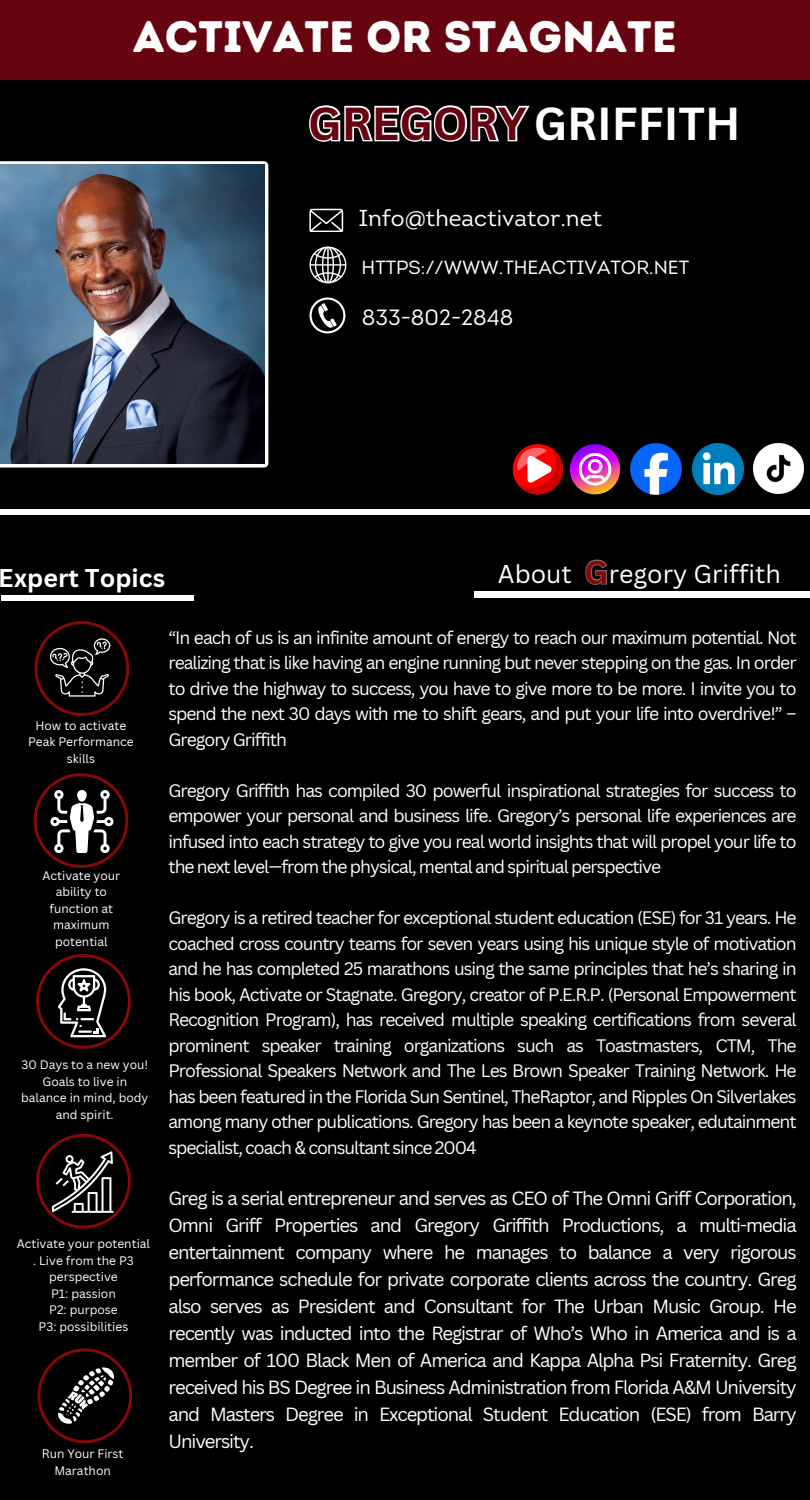
<style>
.page{position:relative;width:810px;height:1500px;background:#000}
.page>*{position:absolute;margin:0;border:0;box-sizing:border-box;transform-origin:0 0}
.t1{font:700 45px "Canva Sans";color:#fff}
.t2{font:44px "Intro Rust Base";color:#fff}
.t3{font:25px "Canva Sans";color:#fff}
.t4{font:700 25px "Canva Sans";color:#fff}
.t5{font:23px "Intro";color:#fff}
.t6{font:22px "Intro";color:#fff}
.t7{font:19px "Intro";color:#fff}
.t8{font:18.6px/27px "Canva Sans";letter-spacing:-.06em;color:#fff;text-align:justify}
.t9{font:17.6px/25.5px "Canva Sans";letter-spacing:-.06em;color:#fff;text-align:justify}
.t10{font:12px/16.5px "Canva Sans";color:#fff;text-align:center}
.s1{color:rgb(0 0 0/0)}
.s2{font-weight:700;font-size:32px;color:rgb(0 0 0/0)}
</style>
<div class="page">
<div style="left:0;top:0;width:810px;height:79px;background:#660410"></div>
<svg style="left:310px;top:246px;width:36px;height:37px"></svg>
<svg style="left:310px;top:297px;width:35px;height:36px"></svg>
<svg style="left:570px;top:444px;width:50px;height:50px"></svg>
<div style="left:0;top:509px;width:810px;height:5px;background:#fff"></div>
<svg style="left:0;top:161px;width:268px;height:306px;background:#c6cbd0"></svg>
<img style="left:0;top:165px;width:264px;height:298px">
<svg style="left:309px;top:209px;width:34px;height:23px"></svg>
<img style="left:692px;top:443px;width:51px;height:51px">
<div style="left:1px;top:596px;width:193px;height:5px;background:#fff"></div>
<div style="left:474px;top:592px;width:336px;height:6px;background:#fff"></div>
<svg style="left:34px;top:621px;width:95px;height:95px"></svg>
<svg style="left:34px;top:773px;width:94px;height:95px"></svg>
<svg style="left:36px;top:954px;width:95px;height:95px"></svg>
<svg style="left:36px;top:1134px;width:95px;height:94px"></svg>
<svg style="left:37px;top:1348px;width:95px;height:95px"></svg>
<svg style="left:585px;top:559px;width:22px;height:26px"></svg>
<svg style="left:513px;top:444px;width:50px;height:50px"></svg>
<img style="left:754px;top:443px;width:50px;height:50px">
<img style="left:630px;top:443px;width:51px;height:51px">
<svg style="left:309px;top:105px;width:221px;height:37px"></svg>
<p class="t2" style="left:133px;top:10px;width:546px">ACTIVATE OR STAGNATE</p>
<p class="t1" style="left:308px;top:92px;width:434px"><span class="s1">GREGORY</span> GRIFFITH</p>
<h4 class="t4" style="left:-1px;top:561px;width:168px">Expert Topics</h4>
<p class="t5" style="left:359px;top:209px;width:245px">Info@theactivator.net</p>
<p class="t7" style="left:362px;top:260px;width:329px">HTTPS://WWW.THEACTIVATOR.NET</p>
<p class="t6" style="left:362px;top:308px;width:153px">833-802-2848</p>
<h3 class="t3" style="left:498px;top:557px;width:284px">About <span class="s2">G</span>regory Griffith</h3>
<h1 class="t10" style="left:28px;top:717px;width:107px">How to activate<br>Peak Performance skills</h1>
<p class="t10" style="left:43px;top:867px;width:79px">Activate your ability to function at maximum potential</p>
<h6 class="t10" style="left:21px;top:1056px;width:128px">30 Days to a new you!</h6>
<h5 class="t10" style="left:21px;top:1073px;width:129px">Goals to live in balance in mind, body and spirit.</h5>
<p class="t10" style="left:17px;top:1235px;width:135px">Activate your potential . Live from the P3 perspective</p>
<p class="t10" style="left:51px;top:1285px;width:66px">P1: passion</p>
<p class="t10" style="left:49px;top:1301px;width:70px">P2: purpose</p>
<p class="t10" style="left:39px;top:1318px;width:91px">P3: possibilities</p>
<p class="t10" style="left:42px;top:1446px;width:83px">Run Your First<br>Marathon</p>
<p class="t9" style="left:168px;top:624px;width:630px">“In each of us is an infinite amount of energy to reach our maximum potential. Not realizing that is like having an engine running but never stepping on the gas. In order to drive the highway to success, you have to give more to be more. I invite you to spend the next 30 days with me to shift gears, and put your life into overdrive!” – Gregory Griffith</p>
<p class="t9" style="left:168px;top:777px;width:630px">Gregory Griffith has compiled 30 powerful inspirational strategies for success to empower your personal and business life. Gregory’s personal life experiences are infused into each strategy to give you real world insights that will propel your life to the next level—from the physical, mental and spiritual perspective</p>
<p class="t9" style="left:168px;top:904px;width:630px">Gregory is a retired teacher for exceptional student education (ESE) for 31 years. He coached cross country teams for seven years using his unique style of motivation and he has completed 25 marathons using the same principles that he’s sharing in his book, Activate or Stagnate. Gregory, creator of P.E.R.P. (Personal Empowerment Recognition Program), has received multiple speaking certifications from several prominent speaker training organizations such as Toastmasters, CTM, The Professional Speakers Network and The Les Brown Speaker Training Network. He has been featured in the Florida Sun Sentinel, TheRaptor, and Ripples On Silverlakes among many other publications. Gregory has been a keynote speaker, edutainment specialist, coach &amp; consultant since 2004</p>
<p class="t8" style="left:168px;top:1184px;width:630px">Greg is a serial entrepreneur and serves as CEO of The Omni Griff Corporation, Omni Griff Properties and Gregory Griffith Productions, a multi-media entertainment company where he manages to balance a very rigorous performance schedule for private corporate clients across the country. Greg also serves as President and Consultant for The Urban Music Group. He recently was inducted into the Registrar of Who’s Who in America and is a member of 100 Black Men of America and Kappa Alpha Psi Fraternity. Greg received his BS Degree in Business Administration from Florida A&amp;M University and Masters Degree in Exceptional Student Education (ESE) from Barry University.</p>
</div>
